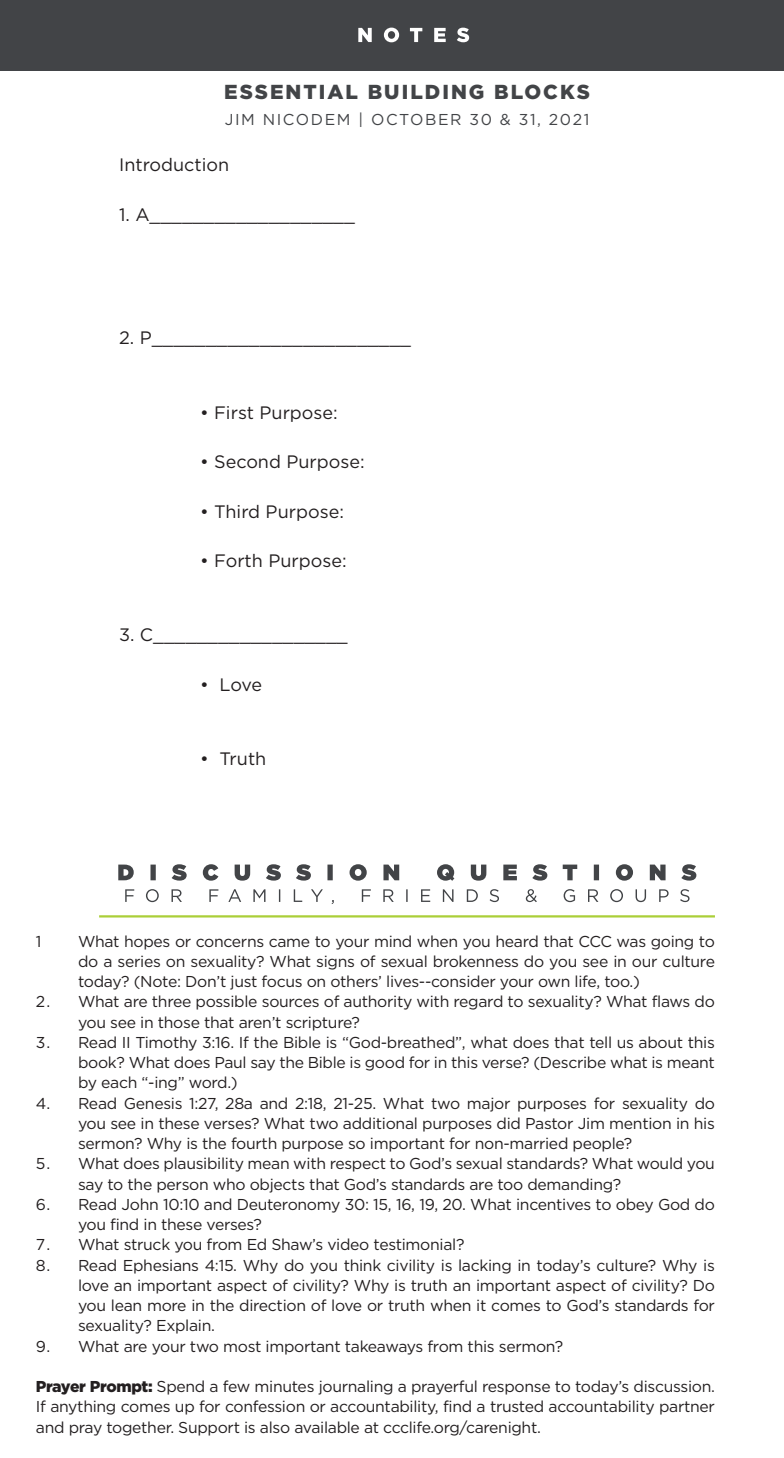
<style>
.page{position:relative;width:784px;height:1458px;background:#fff}
.page>*{position:absolute;margin:0;border:0;box-sizing:border-box;transform-origin:0 0}
.t1{font:900 20.25px "Gotham";letter-spacing:.1em;color:#424447}
.t2{font:18px "Gotham";color:#231f20}
.t3{font:15.75px/20.2px "Gotham";letter-spacing:-.02em;color:#231f20;text-align:justify}
.t4{font:15.75px "Gotham";letter-spacing:.1em;color:#424447}
.s1{font-weight:900}
</style>
<div class="page">
<div style="left:0;top:0;width:784px;height:70px;background:#424447"></div>
<svg style="left:358px;top:28px;width:111px;height:14px"></svg>
<svg style="left:125px;top:889px;width:564px;height:15px"></svg>
<svg style="left:118px;top:864px;width:578px;height:17px"></svg>
<hr style="left:99px;top:915px;width:616px;height:3px;background:#abcf38">
<p class="t1" style="left:224px;top:80px;width:367px">ESSENTIAL BUILDING BLOCKS</p>
<p class="t4" style="left:225px;top:111px;width:366px">JIM NICODEM | OCTOBER 30 &amp; 31, 2021</p>
<p class="t2" style="left:119px;top:155px;width:112px">Introduction</p>
<p class="t2" style="left:119px;top:204px;width:237px">1. A___________________</p>
<p class="t2" style="left:119px;top:328px;width:293px">2. P________________________</p>
<p class="t2" style="left:200px;top:402px;width:139px">• First Purpose:</p>
<p class="t2" style="left:200px;top:452px;width:166px">• Second Purpose:</p>
<p class="t2" style="left:200px;top:501px;width:145px">• Third Purpose:</p>
<p class="t2" style="left:200px;top:551px;width:148px">• Forth Purpose:</p>
<p class="t2" style="left:119px;top:625px;width:230px">3. C__________________</p>
<p class="t2" style="left:200px;top:675px;width:64px">• Love</p>
<p class="t2" style="left:200px;top:749px;width:68px">• Truth</p>
<p class="t3" style="left:36px;top:931px;width:7px">1</p>
<p class="t3" style="left:78px;top:931px;width:638px">What hopes or concerns came to your mind when you heard that CCC was going to do a series on sexuality? What signs of sexual brokenness do you see in our culture today? (Note: Don’t just focus on others’ lives--consider your own life, too.)</p>
<p class="t3" style="left:78px;top:991px;width:638px;text-indent:-42px">2. What are three possible sources of authority with regard to sexuality? What flaws do you see in those that aren’t scripture?</p>
<p class="t3" style="left:78px;top:1032px;width:638px;text-indent:-42px">3. Read II Timothy 3:16. If the Bible is “God-breathed”, what does that tell us about this book? What does Paul say the Bible is good for in this verse? (Describe what is meant by each “-ing” word.)</p>
<p class="t3" style="left:78px;top:1093px;width:638px;text-indent:-42px">4. Read Genesis 1:27, 28a and 2:18, 21-25. What two major purposes for sexuality do you see in these verses? What two additional purposes did Pastor Jim mention in his sermon? Why is the fourth purpose so important for non-married people?</p>
<p class="t3" style="left:78px;top:1153px;width:638px;text-indent:-42px">5. What does plausibility mean with respect to God’s sexual standards? What would you say to the person who objects that God’s standards are too demanding?</p>
<p class="t3" style="left:78px;top:1194px;width:638px;text-indent:-42px">6. Read John 10:10 and Deuteronomy 30: 15, 16, 19, 20. What incentives to obey God do you find in these verses?</p>
<p class="t3" style="left:36px;top:1234px;width:430px">7. What struck you from Ed Shaw’s video testimonial?</p>
<p class="t3" style="left:78px;top:1255px;width:638px;text-indent:-42px">8. Read Ephesians 4:15. Why do you think civility is lacking in today’s culture? Why is love an important aspect of civility? Why is truth an important aspect of civility? Do you lean more in the direction of love or truth when it comes to God’s standards for sexuality? Explain.</p>
<p class="t3" style="left:36px;top:1336px;width:529px">9. What are your two most important takeaways from this sermon?</p>
<p class="t3" style="left:36px;top:1376px;width:680px"><span class="s1">Prayer Prompt:</span> Spend a few minutes journaling a prayerful response to today’s discussion.<br>If anything comes up for confession or accountability, find a trusted accountability partner and pray together. Support is also available at ccclife.org/carenight.</p>
</div>
